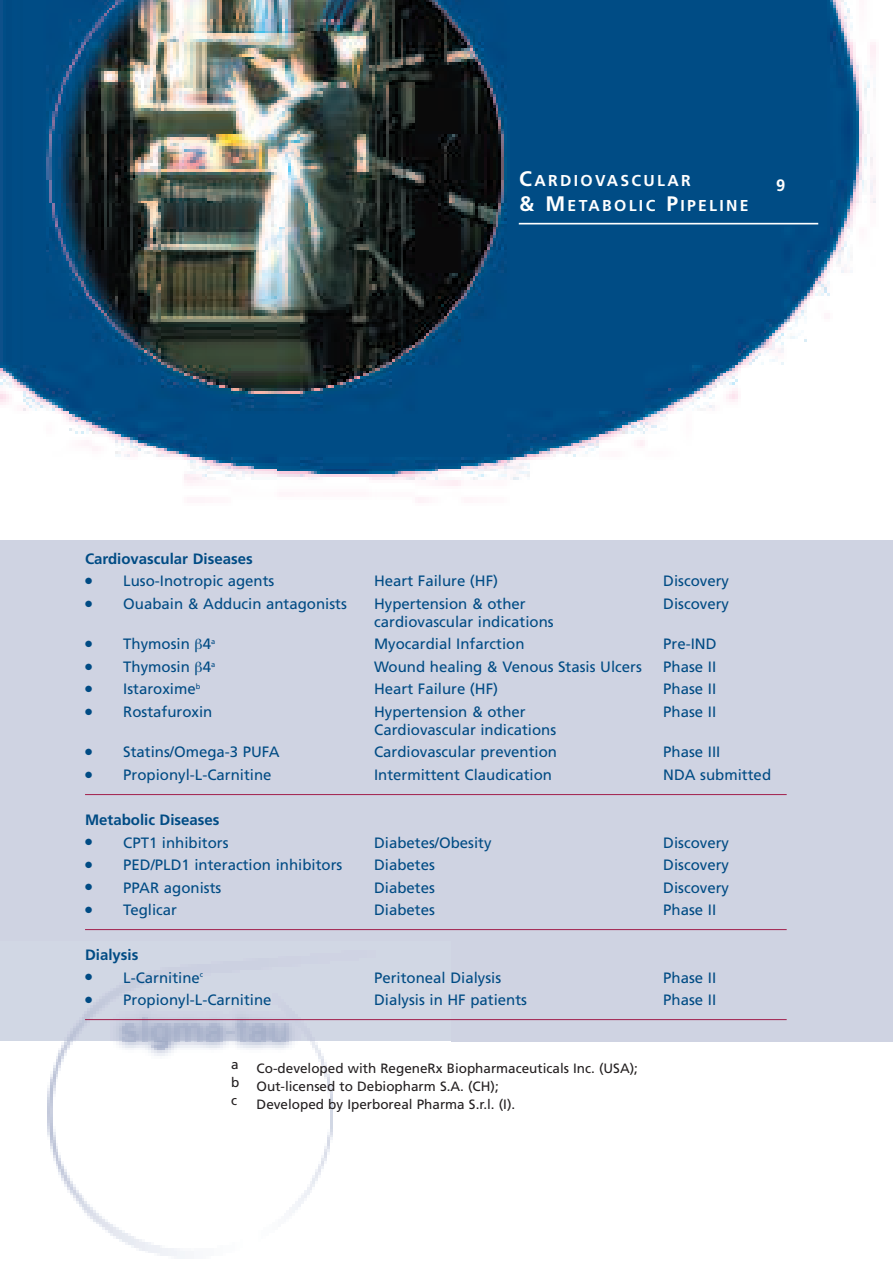
<style>
.page{position:relative;width:893px;height:1263px;background:#fff}
.page>*{position:absolute;margin:0;border:0;box-sizing:border-box;transform-origin:0 0}
.t1{font:700 16.5px "Frutiger";color:#fff}
.t2{font:700 15.75px/25.2px "Frutiger";letter-spacing:.15em;color:#fff}
.t3{font:15px "Frutiger";color:#004b84}
.t4{font:700 15px "Frutiger";color:#004b84}
.t5{font:13.5px "Frutiger";color:#231f20}
.s1{font-size:21px}
</style>
<div class="page">
<img style="left:0;top:0;width:876px;height:503px">
<div style="left:0;top:540px;width:893px;height:502px;background:#cfd3e2"></div>
<img style="left:0;top:996px;width:450px;height:46px">
<hr style="left:85px;top:794px;width:702px;height:1px;background:#a21e4b">
<hr style="left:85px;top:929px;width:702px;height:1px;background:#a21e4b">
<hr style="left:85px;top:1019px;width:702px;height:1px;background:#a21e4b">
<hr style="left:519px;top:223px;width:299px;height:1px;background:#fff">
<p class="t2" style="left:519px;top:169px;width:231px"><span class="s1">C</span>ARDIOVASCULAR<br><span class="s1">&amp; M</span>ETABOLIC <span class="s1">P</span>IPELINE</p>
<p class="t1" style="left:776px;top:179px;width:11px">9</p>
<p class="t4" style="left:85px;top:553px;width:169px">Cardiovascular Diseases</p>
<p class="t3" style="left:85px;top:575px;width:191px">● Luso-Inotropic agents</p>
<p class="t3" style="left:374px;top:575px;width:126px">Heart Failure (HF)</p>
<p class="t3" style="left:663px;top:575px;width:67px">Discovery</p>
<p class="t3" style="left:85px;top:598px;width:263px">● Ouabain &amp; Adducin antagonists</p>
<p class="t3" style="left:374px;top:598px;width:153px">Hypertension &amp; other</p>
<p class="t3" style="left:663px;top:598px;width:67px">Discovery</p>
<p class="t3" style="left:374px;top:616px;width:181px">cardiovascular indications</p>
<p class="t3" style="left:85px;top:638px;width:132px">● Thymosin 4<sup>a</sup></p>
<p class="t3" style="left:374px;top:638px;width:152px">Myocardial Infarction</p>
<p class="t3" style="left:663px;top:638px;width:55px">Pre-IND</p>
<p class="t3" style="left:85px;top:661px;width:132px">● Thymosin 4<sup>a</sup></p>
<p class="t3" style="left:374px;top:661px;width:269px">Wound healing &amp; Venous Stasis Ulcers</p>
<p class="t3" style="left:663px;top:661px;width:54px">Phase II</p>
<p class="t3" style="left:85px;top:683px;width:117px">● Istaroxime<sup>b</sup></p>
<p class="t3" style="left:374px;top:683px;width:126px">Heart Failure (HF)</p>
<p class="t3" style="left:663px;top:683px;width:54px">Phase II</p>
<p class="t3" style="left:85px;top:706px;width:129px">● Rostafuroxin</p>
<p class="t3" style="left:374px;top:706px;width:153px">Hypertension &amp; other</p>
<p class="t3" style="left:663px;top:706px;width:54px">Phase II</p>
<p class="t3" style="left:374px;top:724px;width:184px">Cardiovascular indications</p>
<p class="t3" style="left:85px;top:746px;width:196px">● Statins/Omega-3 PUFA</p>
<p class="t3" style="left:374px;top:746px;width:184px">Cardiovascular prevention</p>
<p class="t3" style="left:663px;top:746px;width:59px">Phase III</p>
<p class="t3" style="left:85px;top:769px;width:188px">● Propionyl-L-Carnitine</p>
<p class="t3" style="left:374px;top:769px;width:179px">Intermittent Claudication</p>
<p class="t3" style="left:663px;top:769px;width:109px">NDA submitted</p>
<p class="t4" style="left:85px;top:814px;width:136px">Metabolic Diseases</p>
<p class="t3" style="left:85px;top:836px;width:145px">● CPT1 inhibitors</p>
<p class="t3" style="left:374px;top:836px;width:119px">Diabetes/Obesity</p>
<p class="t3" style="left:663px;top:836px;width:67px">Discovery</p>
<p class="t3" style="left:85px;top:859px;width:259px">● PED/PLD1 interaction inhibitors</p>
<p class="t3" style="left:374px;top:859px;width:62px">Diabetes</p>
<p class="t3" style="left:663px;top:859px;width:67px">Discovery</p>
<p class="t3" style="left:85px;top:881px;width:138px">● PPAR agonists</p>
<p class="t3" style="left:374px;top:881px;width:62px">Diabetes</p>
<p class="t3" style="left:663px;top:881px;width:67px">Discovery</p>
<p class="t3" style="left:85px;top:904px;width:94px">● Teglicar</p>
<p class="t3" style="left:374px;top:904px;width:62px">Diabetes</p>
<p class="t3" style="left:663px;top:904px;width:54px">Phase II</p>
<p class="t4" style="left:85px;top:949px;width:55px">Dialysis</p>
<p class="t3" style="left:85px;top:971px;width:120px">● L-Carnitine<sup>c</sup></p>
<p class="t3" style="left:374px;top:971px;width:129px">Peritoneal Dialysis</p>
<p class="t3" style="left:663px;top:971px;width:54px">Phase II</p>
<p class="t3" style="left:85px;top:994px;width:188px">● Propionyl-L-Carnitine</p>
<p class="t3" style="left:374px;top:994px;width:154px">Dialysis in HF patients</p>
<p class="t3" style="left:663px;top:994px;width:54px">Phase II</p>
<p class="t5" style="left:231px;top:1059px;width:9px">a</p>
<p class="t5" style="left:257px;top:1063px;width:383px">Co-developed with RegeneRx Biopharmaceuticals Inc. (USA);</p>
<p class="t5" style="left:231px;top:1077px;width:10px">b</p>
<p class="t5" style="left:257px;top:1081px;width:244px">Out-licensed to Debiopharm S.A. (CH);</p>
<p class="t5" style="left:231px;top:1095px;width:7px">c</p>
<p class="t5" style="left:257px;top:1099px;width:260px">Developed by Iperboreal Pharma S.r.l. (I).</p>
</div>
